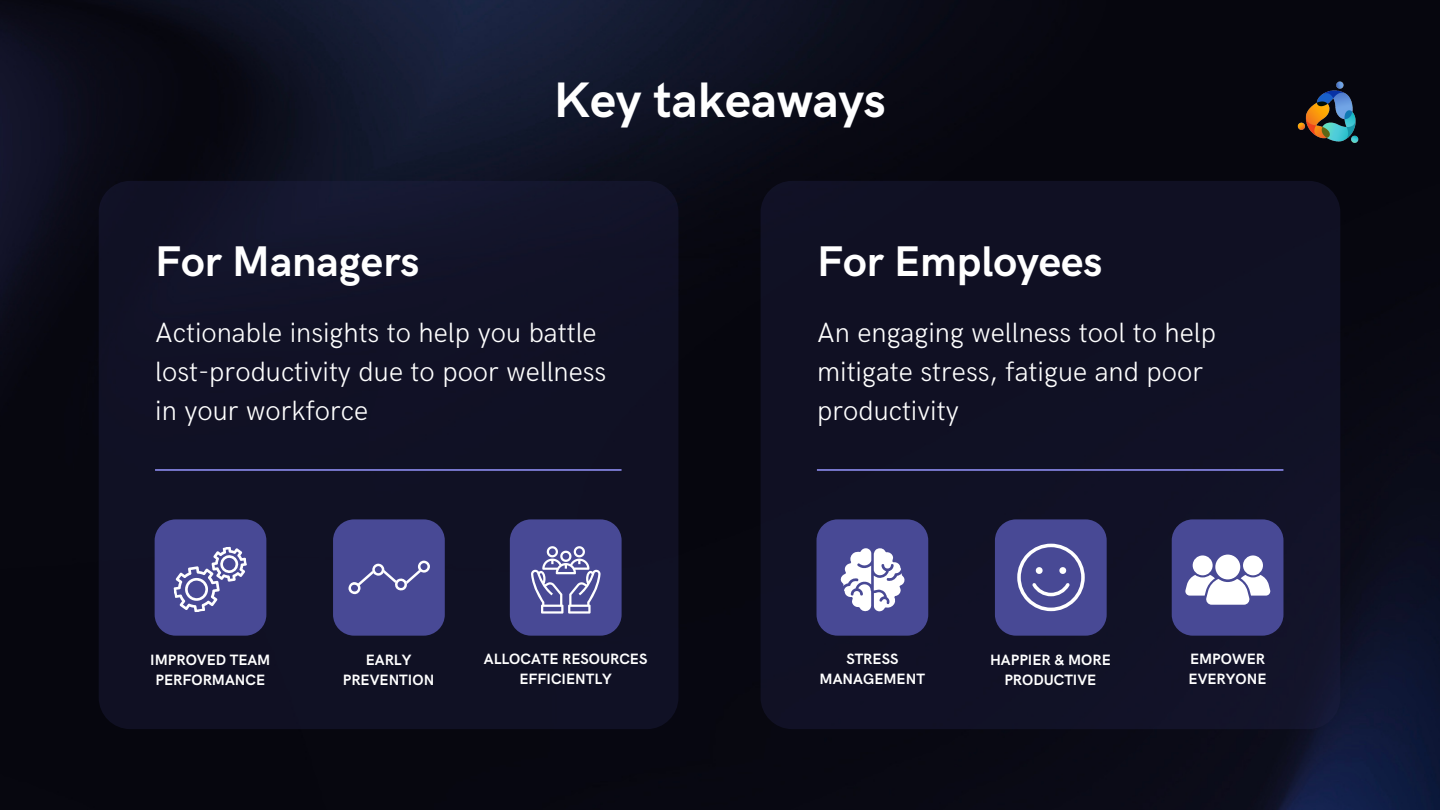
<style>
.page{position:relative;width:1440px;height:810px;background:#fff}
.page>*{position:absolute;margin:0;border:0;box-sizing:border-box;transform-origin:0 0}
.t1{font:700 50px "HK Grotesk";color:#fff}
.t2{font:700 43px "HK Grotesk";color:#fff}
.t3{font:300 28px/39px "HK Grotesk";color:#fff}
.t4{font:700 15px/19.5px "HK Grotesk";color:#fff;text-align:center}
</style>
<div class="page">
<img style="left:0;top:0;width:1440px;height:810px">
<div style="left:99px;top:181px;width:579px;height:548px;background:#101124;border-radius:32px"></div>
<div style="left:761px;top:181px;width:579px;height:548px;background:#101124;border-radius:32px"></div>
<div style="left:155px;top:519px;width:111px;height:117px;background:#484995;border-radius:21px"></div>
<div style="left:817px;top:519px;width:111px;height:117px;background:#484995;border-radius:21px"></div>
<div style="left:333px;top:519px;width:112px;height:117px;background:#484995;border-radius:21px"></div>
<div style="left:995px;top:519px;width:112px;height:117px;background:#484995;border-radius:21px"></div>
<div style="left:510px;top:519px;width:112px;height:117px;background:#484995;border-radius:21px"></div>
<div style="left:1172px;top:519px;width:111px;height:117px;background:#484995;border-radius:21px"></div>
<hr style="left:155px;top:469px;width:467px;height:2px;background:#9695ff">
<hr style="left:817px;top:469px;width:466px;height:2px;background:#9695ff">
<svg style="left:173px;top:546px;width:74px;height:66px"></svg>
<svg style="left:348px;top:561px;width:82px;height:33px"></svg>
<svg style="left:531px;top:546px;width:70px;height:68px"></svg>
<svg style="left:840px;top:548px;width:65px;height:64px"></svg>
<div style="left:1215px;top:555px;width:25px;height:24px;background:#fff;border-radius:50%"></div>
<div style="left:1193px;top:555px;width:20px;height:20px;background:#fff;border-radius:50%"></div>
<div style="left:1243px;top:555px;width:20px;height:20px;background:#fff;border-radius:50%"></div>
<svg style="left:1185px;top:575px;width:85px;height:30px"></svg>
<svg style="left:1017px;top:544px;width:68px;height:67px"></svg>
<img style="left:1297px;top:81px;width:62px;height:63px">
<h1 class="t1" style="left:554px;top:72px;width:334px">Key takeaways</h1>
<h2 class="t2" style="left:155px;top:238px;width:266px">For Managers</h2>
<h2 class="t2" style="left:817px;top:238px;width:287px">For Employees</h2>
<p class="t3" style="left:155px;top:314px;width:453px">Actionable insights to help you battle lost-productivity due to poor wellness in your workforce</p>
<p class="t3" style="left:817px;top:314px;width:400px">An engaging wellness tool to help mitigate stress, fatigue and poor productivity</p>
<p class="t4" style="left:484px;top:650px;width:165px">ALLOCATE RESOURCES<br>EFFICIENTLY</p>
<p class="t4" style="left:1189px;top:650px;width:79px;text-align:left">EMPOWER<br>EVERYONE</p>
<p class="t4" style="left:150px;top:651px;width:122px">IMPROVED TEAM<br>PERFORMANCE</p>
<p class="t4" style="left:820px;top:650px;width:107px">STRESS<br>MANAGEMENT</p>
<p class="t4" style="left:343px;top:651px;width:93px">EARLY<br>PREVENTION</p>
<p class="t4" style="left:990px;top:651px;width:122px">HAPPIER &amp; MORE<br>PRODUCTIVE</p>
</div>
